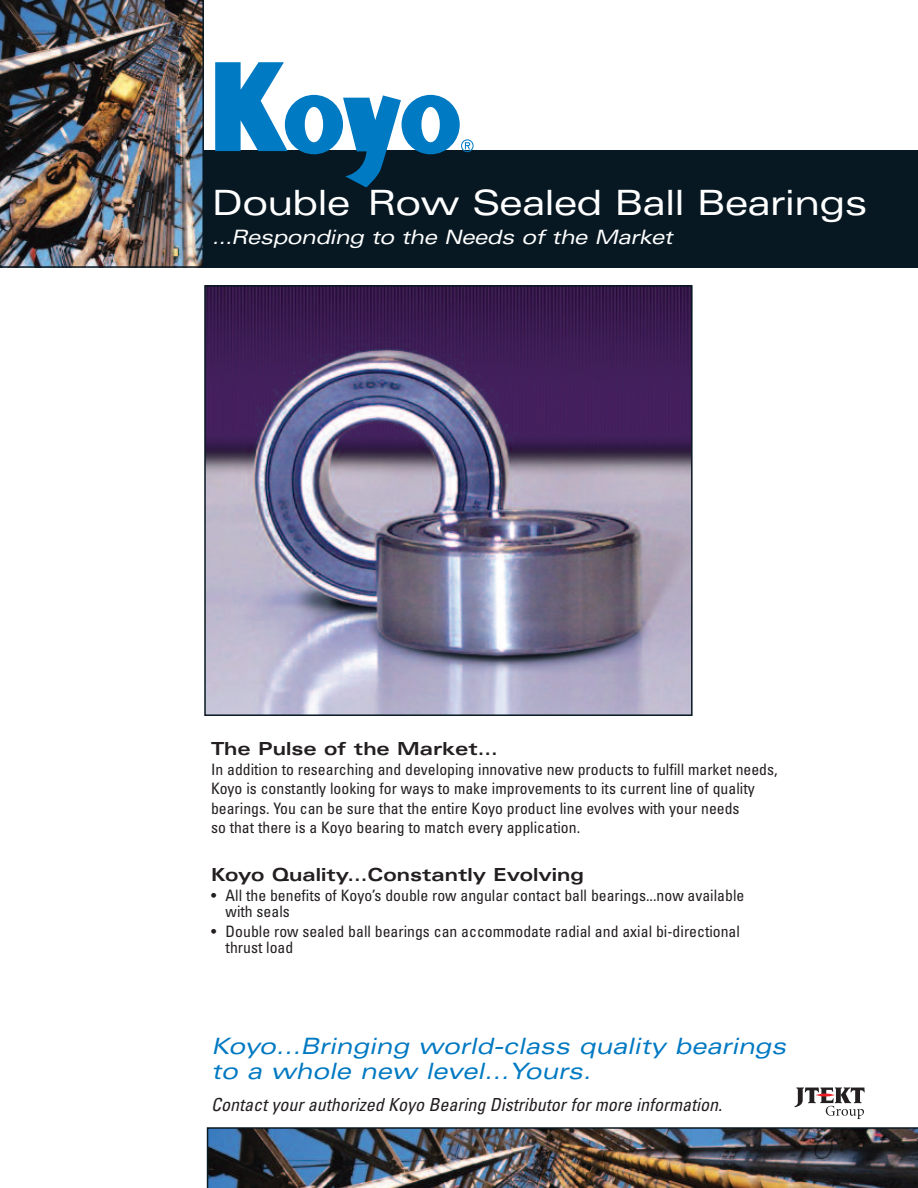
<style>
.page{position:relative;width:918px;height:1188px;background:#fff}
.page>*{position:absolute;margin:0;border:0;box-sizing:border-box;transform-origin:0 0}
.t1{font:expanded 34.8px "Univers";letter-spacing:-.02em;color:#fff}
.t2{font:italic expanded 22.5px/25.5px "Univers";color:#0079c2}
.t3{font:italic expanded 19.8px "Univers";letter-spacing:-.02em;color:#fff}
.t4{font:italic condensed 18px "Univers";color:#231f20}
.t5{font:700 expanded 18px "Univers";color:#231f20}
.t6{font:condensed 15.75px/19.5px "Univers";color:#231f20}
</style>
<div class="page">
<img style="left:207px;top:288px;width:483px;height:425px">
<div style="left:204px;top:285px;width:489px;height:431px;border:2px solid #071822"></div>
<img style="left:0;top:0;width:204px;height:268px">
<img style="left:207px;top:1127px;width:711px;height:61px">
<div style="left:203px;top:151px;width:715px;height:117px;background:#071822"></div>
<svg style="left:215px;top:62px;width:259px;height:125px"></svg>
<svg style="left:794px;top:1087px;width:71px;height:32px"></svg>
<h1 class="t1" style="left:212px;top:190px;width:657px">Double Row Sealed Ball Bearings</h1>
<p class="t3" style="left:212px;top:230px;width:462px">…Responding to the Needs of the Market</p>
<p class="t5" style="left:211px;top:742px;width:288px">The Pulse of the Market...</p>
<p class="t6" style="left:211px;top:761px;width:568px">In addition to researching and developing innovative new products to fulfill market needs, Koyo is constantly looking for ways to make improvements to its current line of quality bearings. You can be sure that the entire Koyo product line evolves with your needs<br>so that there is a Koyo bearing to match every application.</p>
<p class="t5" style="left:211px;top:868px;width:374px">Koyo Quality...Constantly Evolving</p>
<p class="t6" style="left:226px;top:888px;width:520px;line-height:16.5px;text-indent:-15px">• All the benefits of Koyo’s double row angular contact ball bearings...now available with seals</p>
<p class="t6" style="left:226px;top:924px;width:516px;line-height:16.5px;text-indent:-15px">• Double row sealed ball bearings can accommodate radial and axial bi-directional thrust load</p>
<h2 class="t2" style="left:211px;top:1035px;width:577px">Koyo...Bringing world-class quality bearings to a whole new level...Yours.</h2>
<p class="t4" style="left:211px;top:1098px;width:513px">Contact your authorized Koyo Bearing Distributor for more information.</p>
</div>
